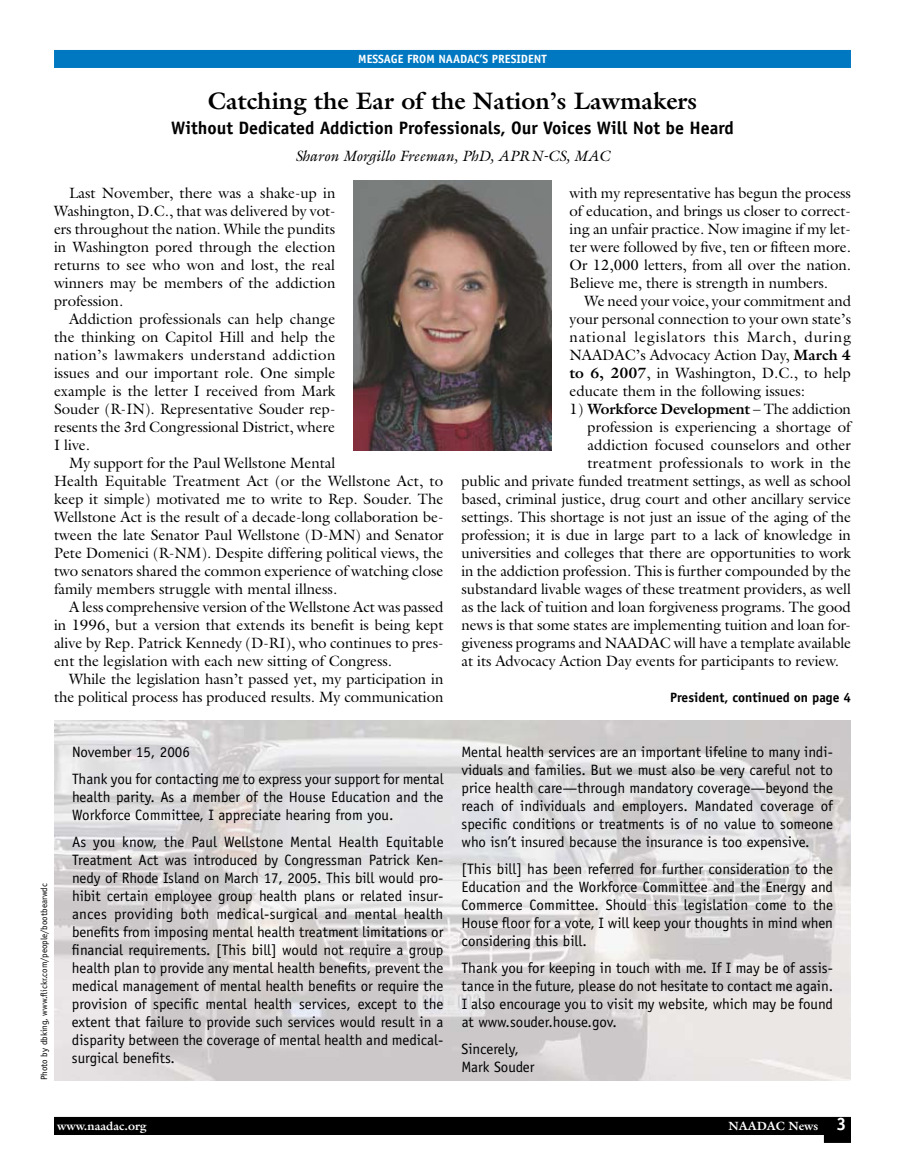
<style>
.page{position:relative;width:905px;height:1175px;background:#fff}
.page>*{position:absolute;margin:0;border:0;box-sizing:border-box;transform-origin:0 0}
.t1{font:700 24px "Galliard";color:#000}
.t2{font:700 18px "Officina Sans";color:#000}
.t3{font:15px/18px "Galliard";letter-spacing:-.005em;color:#000;text-align:justify}
.t4{font:15px/18px "Officina Sans";color:#000;text-align:justify}
.t5{font:italic 15px "Galliard";color:#000}
.t6{font:700 15px "Galliard";letter-spacing:-.005em;color:#000}
.t7{font:15px "Galliard";letter-spacing:.02em;color:#000}
.t8{font:700 13.5px "Officina Sans";color:#000}
.t9{font:700 12px "Officina Sans";color:#fff}
.t10{font:700 12px "Galliard";color:#fff}
.t11{font:9px "Officina Sans";color:#000}
.s1{font-weight:700}
.s2{font-weight:400}
</style>
<div class="page">
<img style="left:54px;top:720px;width:796px;height:360px">
<div style="left:54px;top:50px;width:796px;height:18px;background:#0078c1"></div>
<div style="left:824px;top:1133px;width:26px;height:9px;background:#000"></div>
<div style="left:54px;top:1116px;width:796px;height:18px;background:#000"></div>
<img style="left:353px;top:180px;width:198px;height:270px">
<p class="t9" style="left:358px;top:52px;width:190px">MESSAGE FROM NAADAC’S PRESIDENT</p>
<h1 class="t1" style="left:208px;top:85px;width:491px">Catching the Ear of the Nation’s Lawmakers</h1>
<p class="t2" style="left:171px;top:117px;width:564px">Without Dedicated Addiction Professionals, Our Voices Will Not be Heard</p>
<p class="t5" style="left:295px;top:147px;width:316px">Sharon Morgillo Freeman, PhD, APRN-CS, MAC</p>
<p class="t3" style="left:54px;top:184px;width:283px;text-indent:15px">Last November, there was a shake-up in Washington, D.C., that was delivered by vot&shy;ers throughout the nation. While the pundits in Washington pored through the election returns to see who won and lost, the real winners may be members of the addiction profession.</p>
<p class="t3" style="left:54px;top:310px;width:283px;text-indent:15px">Addiction professionals can help change the thinking on Capitol Hill and help the nation’s lawmakers understand addiction issues and our important role. One simple example is the letter I received from Mark Souder (R-IN). Representative Souder rep&shy;resents the 3rd Congressional District, where I live.</p>
<p class="t3" style="left:54px;top:454px;width:391px;text-align:left;text-indent:15px">My support for the Paul Wellstone Mental<br>Health Equitable Treatment Act (or the Wellstone Act, to keep it simple) motivated me to write to Rep. Souder. The Wellstone Act is the result of a decade-long collaboration be&shy;tween the late Senator Paul Wellstone (D-MN) and Senator Pete Domenici (R-NM). Despite differing political views, the two senators shared the common experience of watching close family members struggle with mental illness.</p>
<p class="t3" style="left:54px;top:598px;width:391px;text-indent:15px">A less comprehensive version of the Wellstone Act was passed in 1996, but a version that extends its benefit is being kept alive by Rep. Patrick Kennedy (D-RI), who continues to pres&shy;ent the legislation with each new sitting of Congress.</p>
<p class="t3" style="left:54px;top:670px;width:391px;text-align:right">While the legislation hasn’t passed yet, my participation in the political process has produced results. My communication</p>
<p class="t11" style="left:39px;top:1080px;width:199px;rotate:-90deg">Photo by dbking, www.flickr.com/people/bootbearwdc</p>
<p class="t4" style="left:72px;top:738px;width:373px;line-height:27px">November 15, 2006<br>Thank you for contacting me to express your support for mental</p>
<p class="t4" style="left:72px;top:788px;width:373px">health parity. As a member of the House Education and the<br>Workforce Committee, I appreciate hearing from you.</p>
<p class="t4" style="left:72px;top:833px;width:373px">As you know, the Paul Wellstone Mental Health Equitable Treatment Act was introduced by Congressman Patrick Ken&shy;nedy of Rhode Island on March 17, 2005. This bill would pro&shy;hibit cer-tain employee group health plans or related insur&shy;ances providing both medical-surgical and mental health benefits from imposing mental health treatment limitations or financial requirements. [This bill] would not require a group health plan to provide any mental health benefits, prevent the medical management of mental health benefits or require the provision of specific mental health services, except to the extent that failure to provide such services would result in a disparity between the coverage of mental health and medical&shy;surgical benefits.</p>
<p class="t3" style="left:569px;top:184px;width:283px">with my representative has begun the process of education, and brings us closer to correct&shy;ing an unfair practice. Now imagine if my let&shy;ter were followed by five, ten or fifteen more.<br>Or 12,000 letters, from all over the nation.<br>Believe me, there is strength in numbers.</p>
<p class="t3" style="left:569px;top:292px;width:283px;text-indent:15px">We need your voice, your commitment and your personal connection to your own state’s national legislators this March, during NAADAC’s Advocacy Action Day, <span class="s1">March 4 to 6, 2007</span>, in Washington, D.C., to help educate them in the following issues:</p>
<p class="t6" style="left:569px;top:399px;width:283px"><span class="s2">1)</span> Workforce Development <span class="s2">– The addiction</span></p>
<p class="t3" style="left:587px;top:418px;width:265px">profession is experiencing a shortage of</p>
<p class="t3" style="left:587px;top:436px;width:265px">addiction focused counselors and other</p>
<p class="t7" style="left:587px;top:453px;width:265px">treatment professionals to work in the</p>
<p class="t3" style="left:461px;top:472px;width:391px">public and private funded treatment settings, as well as school</p>
<p class="t3" style="left:461px;top:490px;width:391px">based, criminal justice, drug court and other ancillary service</p>
<p class="t3" style="left:461px;top:508px;width:391px">settings. This shortage is not just an issue of the aging of the</p>
<p class="t3" style="left:461px;top:526px;width:391px">profession; it is due in large part to a lack of knowledge in</p>
<p class="t3" style="left:461px;top:544px;width:391px">universities and colleges that there are opportunities to work</p>
<p class="t3" style="left:461px;top:562px;width:391px">in the addiction profession. This is further compounded by the</p>
<p class="t3" style="left:461px;top:580px;width:391px">substandard livable wages of these treatment providers, as well</p>
<p class="t3" style="left:461px;top:598px;width:391px">as the lack of tuition and loan forgiveness programs. The good</p>
<p class="t3" style="left:461px;top:616px;width:391px">news is that some states are implementing tuition and loan for-</p>
<p class="t3" style="left:461px;top:634px;width:391px">giveness programs and NAADAC will have a template available</p>
<p class="t3" style="left:461px;top:652px;width:379px">at its Advocacy Action Day events for participants to review.</p>
<p class="t8" style="left:670px;top:689px;width:182px">President, continued on page 4</p>
<p class="t4" style="left:461px;top:743px;width:373px">Mental health services are an important lifeline to many indi&shy;viduals and families. But we must also be very careful not to price health care—through mandatory coverage—beyond the reach of individuals and employers. Mandated coverage of specific conditions or treatments is of no value to someone who isn’t insured because the insurance is too expensive.</p>
<p class="t4" style="left:461px;top:860px;width:373px">[This bill] has been referred for further consideration to the Education and the Workforce Committee and the Energy and Commerce Committee. Should this legislation come to the House floor for a vote, I will keep your thoughts in mind when considering this bill.</p>
<p class="t4" style="left:461px;top:959px;width:373px">Thank you for keeping in touch with me. If I may be of assis&shy;tance in the future, please do not hesitate to contact me again.<br>I also encourage you to visit my website, which may be found at www.souder.house.gov.</p>
<p class="t4" style="left:461px;top:1040px;width:75px">Sincerely,<br>Mark Souder</p>
<p class="t10" style="left:57px;top:1118px;width:91px">www.naadac.org</p>
<p class="t10" style="left:728px;top:1118px;width:91px">NAADAC News</p>
</div>
